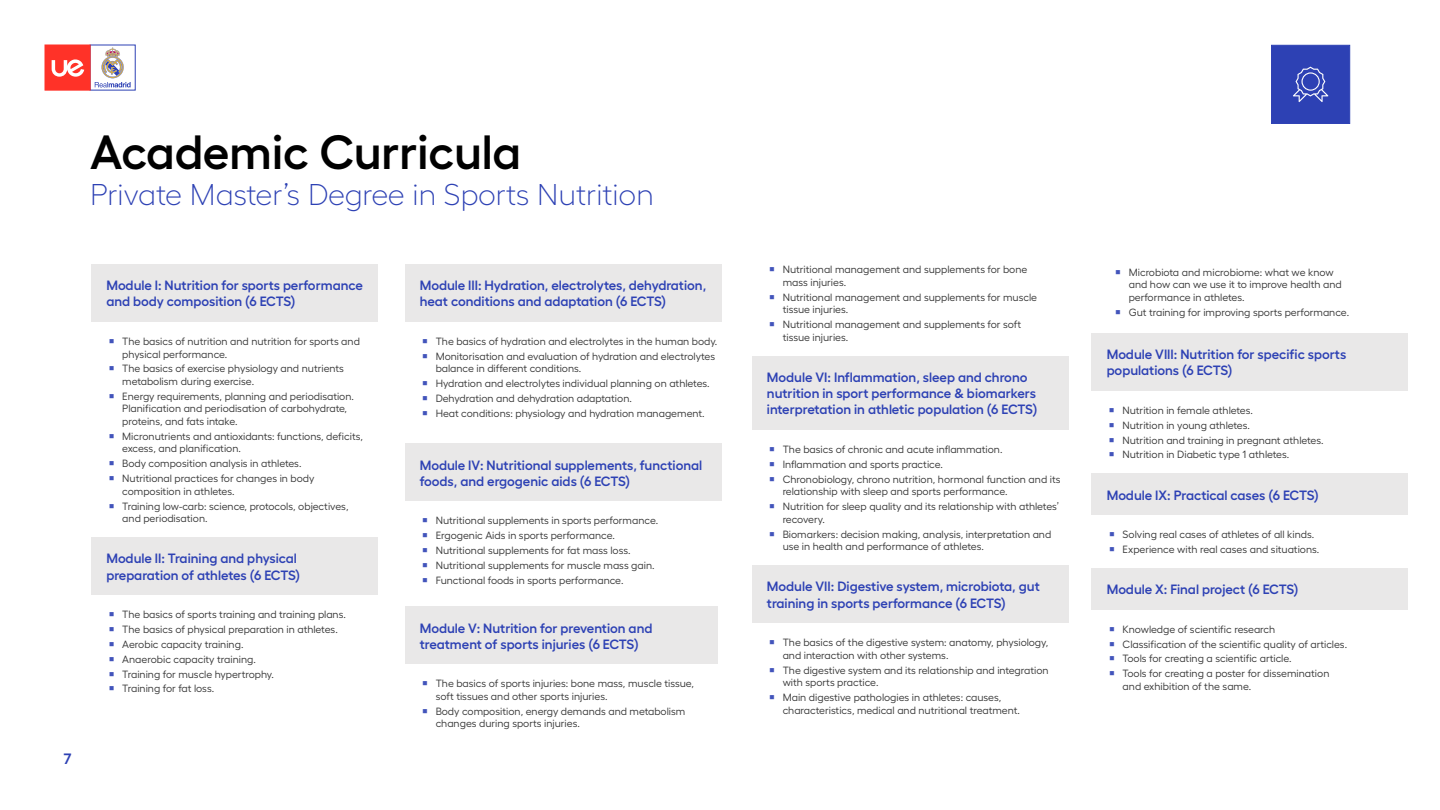
<style>
.page{position:relative;width:1440px;height:810px;background:#fff}
.page>*{position:absolute;margin:0;border:0;box-sizing:border-box;transform-origin:0 0}
.t1{font:600 48px "Hellix";color:#000}
.t2{font:300 30px "Hellix";color:#2d41b4}
.t3{font:600 15px "Hellix";color:#2d41b4}
.t4{font:600 13.5px/16.2px "Hellix";color:#2d41b4}
.t5{font:10.5px/14.9px "Hellix";color:#353535}
</style>
<div class="page">
<div style="left:1271px;top:45px;width:79px;height:79px;background:#2d41b4;border:1px solid #2d41b4"></div>
<svg style="left:1293px;top:67px;width:35px;height:35px"></svg>
<div style="left:91px;top:264px;width:287px;height:57px;background:#e9e8e8"></div>
<div style="left:405px;top:264px;width:316px;height:57px;background:#e9e8e8"></div>
<div style="left:752px;top:356px;width:316px;height:73px;background:#e9e8e8"></div>
<div style="left:1092px;top:333px;width:316px;height:57px;background:#e9e8e8"></div>
<div style="left:91px;top:537px;width:287px;height:58px;background:#e9e8e8"></div>
<div style="left:405px;top:443px;width:316px;height:58px;background:#e9e8e8"></div>
<div style="left:752px;top:565px;width:316px;height:58px;background:#e9e8e8"></div>
<div style="left:1092px;top:473px;width:316px;height:42px;background:#e9e8e8"></div>
<div style="left:1092px;top:568px;width:316px;height:41px;background:#e9e8e8"></div>
<div style="left:405px;top:607px;width:312px;height:57px;background:#e9e8e8"></div>
<svg style="left:90px;top:45px;width:46px;height:45px"></svg>
<svg style="left:95px;top:47px;width:36px;height:40px"></svg>
<div style="left:45px;top:45px;width:45px;height:45px;background:#ff3228"></div>
<svg style="left:52px;top:59px;width:32px;height:18px"></svg>
<h1 class="t1" style="left:90px;top:114px;width:433px">Academic Curricula</h1>
<h2 class="t2" style="left:90px;top:172px;width:566px">Private Master’s Degree in Sports Nutrition</h2>
<h3 class="t3" style="left:64px;top:747px;width:9px">7</h3>
<p class="t5" style="left:783px;top:262px;width:246px;line-height:12.6px">Nutritional management and supplements for bone mass injuries.</p>
<p class="t5" style="left:783px;top:290px;width:256px;line-height:12.6px">Nutritional management and supplements for muscle tissue injuries.</p>
<p class="t5" style="left:783px;top:317px;width:240px;line-height:12.6px">Nutritional management and supplements for soft tissue injuries.</p>
<p class="t5" style="left:1129px;top:265px;width:214px;line-height:12.6px">Microbiota and microbiome: what we know and how can we use it to improve health and performance in athletes.</p>
<p class="t5" style="left:1129px;top:304px;width:222px">Gut training for improving sports performance.</p>
<p class="t4" style="left:106px;top:276px;width:258px">Module I: Nutrition for sports performance and body composition (6 ECTS)</p>
<p class="t4" style="left:420px;top:276px;width:288px">Module III: Hydration, electrolytes, dehydration, heat conditions and adaptation (6 ECTS)</p>
<p class="t5" style="left:436px;top:333px;width:283px">The basics of hydration and electrolytes in the human body.<br>Monitorisation and evaluation of hydration and electrolytes</p>
<p class="t5" style="left:436px;top:360px;width:276px">balance in different conditions.<br>Hydration and electrolytes individual planning on athletes.<br>Dehydration and dehydration adaptation.<br>Heat conditions: physiology and hydration management.</p>
<p class="t5" style="left:122px;top:334px;width:239px;line-height:12.6px">The basics of nutrition and nutrition for sports and physical performance.</p>
<p class="t5" style="left:122px;top:361px;width:223px;line-height:12.6px">The basics of exercise physiology and nutrients metabolism during exercise.</p>
<p class="t5" style="left:122px;top:389px;width:233px;line-height:12.6px">Energy requirements, planning and periodisation.<br>Planification and periodisation of carbohydrate, proteins, and fats intake.</p>
<p class="t5" style="left:122px;top:429px;width:242px;line-height:12.6px">Micronutrients and antioxidants: functions, deficits, excess, and planification.</p>
<p class="t5" style="left:122px;top:455px;width:194px">Body composition analysis in athletes.<br>Nutritional practices for changes in body</p>
<p class="t5" style="left:122px;top:483px;width:228px">composition in athletes.<br>Training low-carb: science, protocols, objectives,</p>
<p class="t5" style="left:122px;top:510px;width:87px">and periodisation.</p>
<p class="t4" style="left:1107px;top:345px;width:241px">Module VIII: Nutrition for specific sports populations (6 ECTS)</p>
<p class="t4" style="left:767px;top:368px;width:272px">Module VI: Inflammation, sleep and chrono nutrition in sport performance &amp; biomarkers interpretation in athletic population (6 ECTS)</p>
<p class="t5" style="left:1122px;top:402px;width:203px">Nutrition in female athletes.<br>Nutrition in young athletes.<br>Nutrition and training in pregnant athletes.<br>Nutrition in Diabetic type 1 athletes.</p>
<p class="t5" style="left:783px;top:441px;width:279px">The basics of chronic and acute inflammation.<br>Inflammation and sports practice.<br>Chronobiology, chrono nutrition, hormonal function and its</p>
<p class="t5" style="left:783px;top:483px;width:278px">relationship with sleep and sports performance.<br>Nutrition for sleep quality and its relationship with athletes’</p>
<p class="t5" style="left:783px;top:511px;width:270px">recovery.<br>Biomarkers: decision making, analysis, interpretation and</p>
<p class="t5" style="left:783px;top:538px;width:203px">use in health and performance of athletes.</p>
<p class="t4" style="left:420px;top:455px;width:284px">Module IV: Nutritional supplements, functional foods, and ergogenic aids (6 ECTS)</p>
<p class="t4" style="left:1107px;top:485px;width:214px">Module IX: Practical cases (6 ECTS)</p>
<p class="t5" style="left:436px;top:512px;width:224px">Nutritional supplements in sports performance.<br>Ergogenic Aids in sports performance.<br>Nutritional supplements for fat mass loss.<br>Nutritional supplements for muscle mass gain.<br>Functional foods in sports performance.</p>
<p class="t5" style="left:1123px;top:526px;width:198px">Solving real cases of athletes of all kinds.<br>Experience with real cases and situations.</p>
<p class="t4" style="left:106px;top:549px;width:195px">Module II: Training and physical preparation of athletes (6 ECTS)</p>
<p class="t4" style="left:767px;top:577px;width:274px">Module VII: Digestive system, microbiota, gut training in sports performance (6 ECTS)</p>
<p class="t4" style="left:1107px;top:580px;width:193px">Module X: Final project (6 ECTS)</p>
<p class="t5" style="left:122px;top:606px;width:225px">The basics of sports training and training plans.<br>The basics of physical preparation in athletes.<br>Aerobic capacity training.<br>Anaerobic capacity training.<br>Training for muscle hypertrophy.<br>Training for fat loss.</p>
<p class="t4" style="left:420px;top:618px;width:234px">Module V: Nutrition for prevention and treatment of sports injuries (6 ECTS)</p>
<p class="t5" style="left:1123px;top:621px;width:226px">Knowledge of scientific research<br>Classification of the scientific quality of articles.<br>Tools for creating a scientific article.<br>Tools for creating a poster for dissemination</p>
<p class="t5" style="left:783px;top:635px;width:267px;line-height:12.6px">The basics of the digestive system: anatomy, physiology, and interaction with other systems.</p>
<p class="t5" style="left:783px;top:663px;width:267px;line-height:12.6px">The digestive system and its relationship and integration with sports practice.</p>
<p class="t5" style="left:783px;top:690px;width:239px;line-height:12.6px">Main digestive pathologies in athletes: causes, characteristics, medical and nutritional treatment.</p>
<p class="t5" style="left:436px;top:675px;width:260px">The basics of sports injuries: bone mass, muscle tissue,</p>
<p class="t5" style="left:1123px;top:678px;width:130px">and exhibition of the same.</p>
<p class="t5" style="left:436px;top:688px;width:251px">soft tissues and other sports injuries.<br>Body composition, energy demands and metabolism</p>
<p class="t5" style="left:436px;top:715px;width:146px">changes during sports injuries.</p>
</div>
